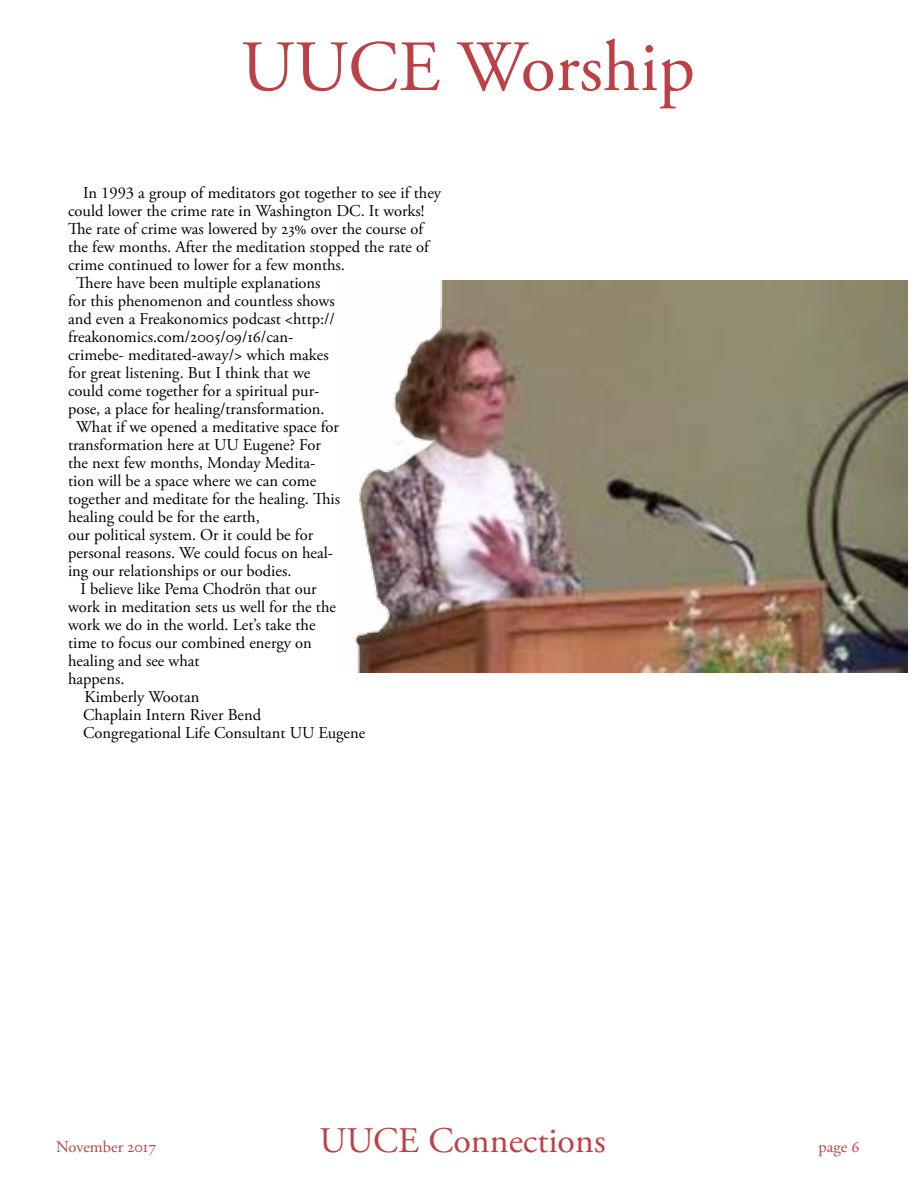
<style>
.page{position:relative;width:918px;height:1188px;background:#fff}
.page>*{position:absolute;margin:0;border:0;box-sizing:border-box;transform-origin:0 0}
.t1{font:72px "Adobe Garamond Pro";color:#bc4146}
.t2{font:36px "Adobe Garamond Pro";color:#bc4146}
.t3{font:16.5px "Adobe Garamond Pro";color:#000}
.t4{font:16.5px "Adobe Garamond Pro";color:#bc4146}
</style>
<div class="page">
<img style="left:354px;top:281px;width:554px;height:392px">
<h1 class="t1" style="left:241px;top:24px;width:456px">UUCE Worship</h1>
<p class="t3" style="left:83px;top:183px;width:360px">In 1993 a group of meditators got together to see if they</p>
<p class="t3" style="left:68px;top:201px;width:358px">could lower the crime rate in Washington DC. It works!</p>
<p class="t3" style="left:68px;top:219px;width:357px">The rate of crime was lowered by 23% over the course of</p>
<p class="t3" style="left:68px;top:237px;width:363px">the few months. After the meditation stopped the rate of</p>
<p class="t3" style="left:68px;top:255px;width:279px">crime continued to lower for a few months.</p>
<p class="t3" style="left:76px;top:273px;width:246px">There have been multiple explanations</p>
<p class="t3" style="left:68px;top:291px;width:268px">for this phenomenon and countless shows</p>
<p class="t3" style="left:68px;top:309px;width:268px">and even a Freakonomics podcast &lt;http://</p>
<p class="t3" style="left:68px;top:327px;width:227px">freakonomics.com/2005/09/16/can-</p>
<p class="t3" style="left:68px;top:345px;width:262px">crimebe- meditated-away/&gt; which makes</p>
<p class="t3" style="left:68px;top:363px;width:244px">for great listening. But I think that we</p>
<p class="t3" style="left:68px;top:381px;width:253px">could come together for a spiritual pur-</p>
<p class="t3" style="left:68px;top:399px;width:258px">pose, a place for healing/transformation.</p>
<p class="t3" style="left:76px;top:417px;width:265px">What if we opened a meditative space for</p>
<p class="t3" style="left:68px;top:435px;width:254px">transformation here at UU Eugene? For</p>
<p class="t3" style="left:68px;top:453px;width:249px">the next few months, Monday Medita-</p>
<p class="t3" style="left:68px;top:471px;width:250px">tion will be a space where we can come</p>
<p class="t3" style="left:68px;top:489px;width:274px">together and meditate for the healing. This</p>
<p class="t3" style="left:68px;top:507px;width:193px">healing could be for the earth,</p>
<p class="t3" style="left:68px;top:525px;width:247px">our political system. Or it could be for</p>
<p class="t3" style="left:68px;top:543px;width:267px">personal reasons. We could focus on heal-</p>
<p class="t3" style="left:68px;top:561px;width:225px">ing our relationships or our bodies.</p>
<p class="t3" style="left:80px;top:579px;width:238px">I believe like Pema Chodrön that our</p>
<p class="t3" style="left:68px;top:597px;width:270px">work in meditation sets us well for the the</p>
<p class="t3" style="left:68px;top:615px;width:249px">work we do in the world. Let’s take the</p>
<p class="t3" style="left:68px;top:633px;width:245px">time to focus our combined energy on</p>
<p class="t3" style="left:68px;top:651px;width:133px">healing and see what</p>
<p class="t3" style="left:68px;top:669px;width:58px">happens.</p>
<p class="t3" style="left:85px;top:687px;width:116px">Kimberly Wootan</p>
<p class="t3" style="left:83px;top:705px;width:180px">Chaplain Intern River Bend</p>
<p class="t3" style="left:83px;top:723px;width:284px">Congregational Life Consultant UU Eugene</p>
<p class="t4" style="left:56px;top:1137px;width:102px">November 2017</p>
<h2 class="t2" style="left:320px;top:1119px;width:288px">UUCE Connections</h2>
<p class="t4" style="left:819px;top:1137px;width:43px">page 6</p>
</div>
